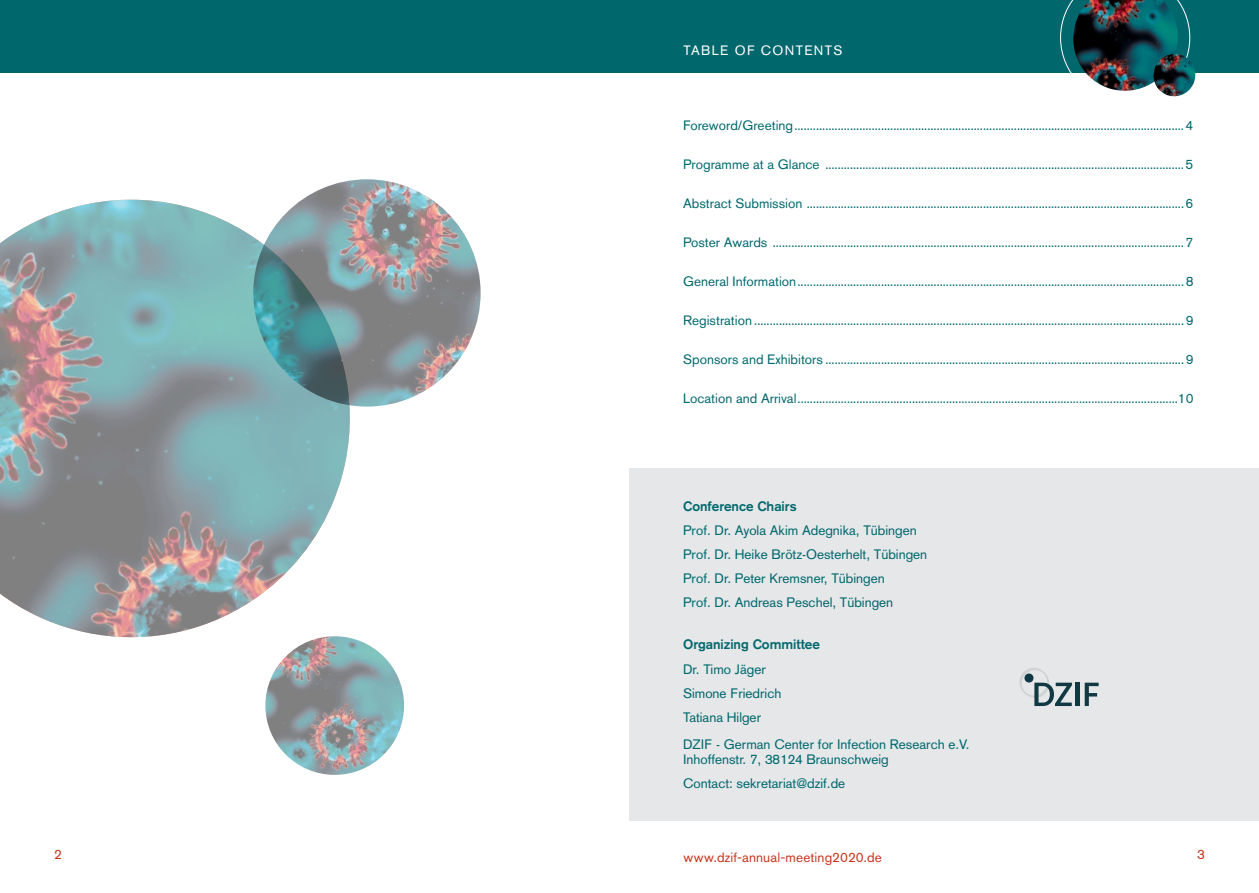
<style>
.page{position:relative;width:1259px;height:893px;background:#fff}
.page>*{position:absolute;margin:0;border:0;box-sizing:border-box;transform-origin:0 0}
.t1{font:13.5px "Akzidenz Grotesk BQ";color:#00686d}
.t2{font:13.5px/24px "Akzidenz Grotesk";color:#00686d}
.t3{font:700 13.5px "Akzidenz Grotesk";color:#00686d}
.t4{font:13.5px "Akzidenz Grotesk BQ";letter-spacing:.01em;color:#c8331a}
.t5{font:13.5px "Akzidenz Grotesk BQ";letter-spacing:.1em;color:#fff}
</style>
<div class="page">
<div style="left:0;top:0;width:1259px;height:72px;background:#00686d"></div>
<svg style="left:1060px;top:10px;width:130px;height:63px"></svg>
<div style="left:629px;top:468px;width:630px;height:353px;background:#e6e7e9"></div>
<svg style="left:1019px;top:668px;width:53px;height:38px"></svg>
<hr style="left:1075px;top:683px;width:4px;height:23px;background:#103944">
<svg style="left:1084px;top:683px;width:14px;height:23px"></svg>
<img style="left:1066px;top:0;width:119px;height:91px">
<img style="left:1150px;top:54px;width:48px;height:43px">
<img style="left:0;top:200px;width:357px;height:440px">
<img style="left:253px;top:179px;width:227px;height:228px;border-radius:114px">
<img style="left:265px;top:636px;width:139px;height:139px;border-radius:69px">
<p class="t5" style="left:683px;top:42px;width:160px">TABLE OF CONTENTS</p>
<p class="t1" style="left:683px;top:117px;width:512px">Foreword/Greeting..............................................................................................................................4</p>
<p class="t1" style="left:683px;top:156px;width:512px">Programme at a Glance ....................................................................................................................5</p>
<p class="t1" style="left:683px;top:195px;width:512px">Abstract Submission ..........................................................................................................................6</p>
<p class="t1" style="left:683px;top:234px;width:512px">Poster Awards .....................................................................................................................................7</p>
<p class="t1" style="left:683px;top:273px;width:512px">General Information.............................................................................................................................8</p>
<p class="t1" style="left:683px;top:312px;width:512px">Registration ...........................................................................................................................................9</p>
<p class="t1" style="left:683px;top:351px;width:512px">Sponsors and Exhibitors ....................................................................................................................9</p>
<p class="t1" style="left:683px;top:390px;width:512px">Location and Arrival...........................................................................................................................10</p>
<p class="t3" style="left:683px;top:498px;width:115px">Conference Chairs</p>
<p class="t2" style="left:683px;top:518px;width:246px">Prof. Dr. Ayola Akim Adegnika, Tübingen Prof. Dr. Heike Brötz-Oesterhelt, Tübingen Prof. Dr. Peter Kremsner, Tübingen<br>Prof. Dr. Andreas Peschel, Tübingen</p>
<p class="t3" style="left:683px;top:636px;width:138px">Organizing Committee</p>
<p class="t2" style="left:683px;top:658px;width:100px">Dr. Timo Jäger<br>Simone Friedrich<br>Tatiana Hilger</p>
<p class="t2" style="left:683px;top:737px;width:288px;line-height:15px">DZIF - German Center for Infection Research e.V.<br>Inhoffenstr. 7, 38124 Braunschweig</p>
<p class="t2" style="left:683px;top:772px;width:164px">Contact: sekretariat@dzif.de</p>
<p class="t4" style="left:54px;top:847px;width:9px">2</p>
<p class="t4" style="left:683px;top:849px;width:200px">www.dzif-annual-meeting2020.de</p>
<p class="t4" style="left:1197px;top:847px;width:9px">3</p>
</div>
